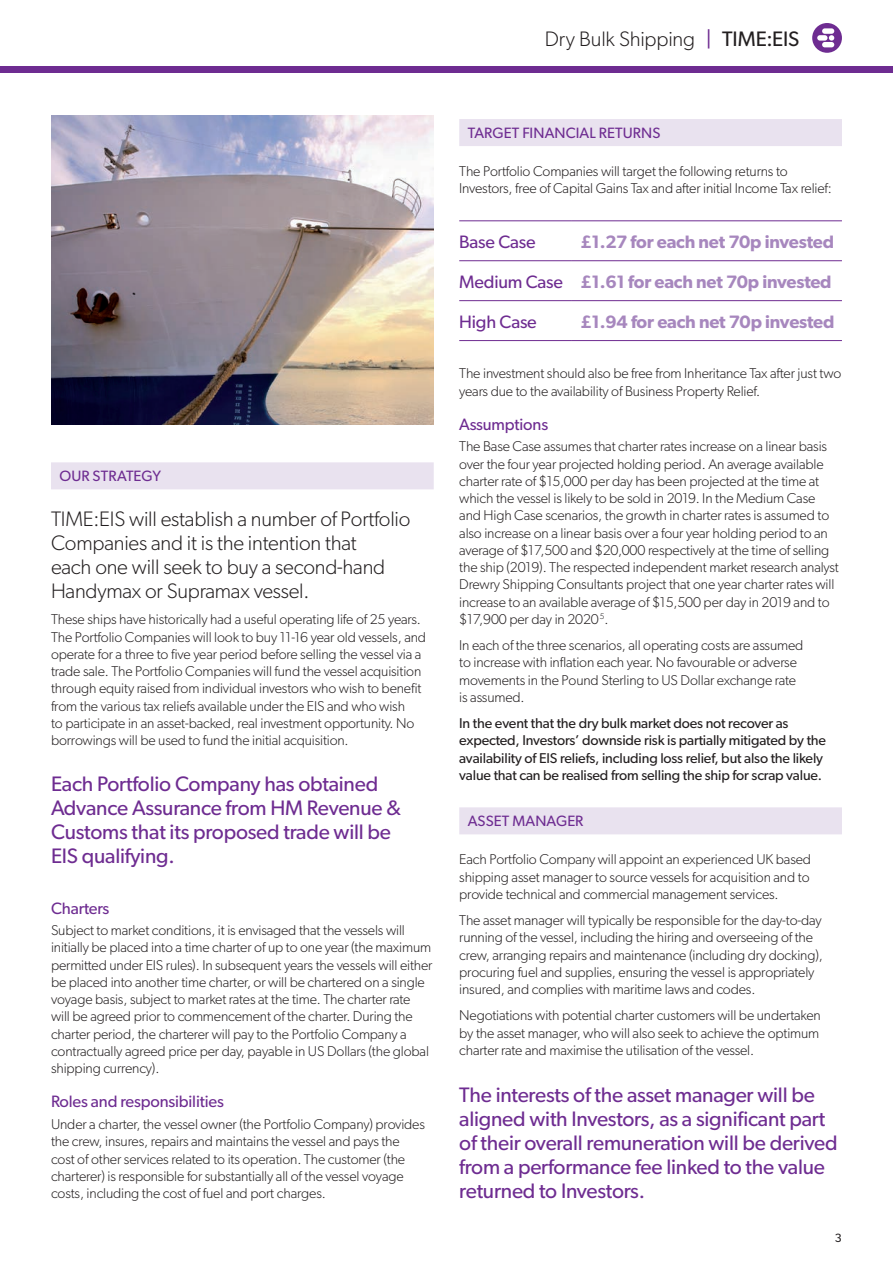
<style>
.page{position:relative;width:893px;height:1263px;background:#fff}
.page>*{position:absolute;margin:0;border:0;box-sizing:border-box;transform-origin:0 0}
.Pullout_1{font:21px/24px "Gibson";letter-spacing:-.01em;color:#6e2c91}
.Body_Intro_-_lvl2{font:300 21px/24px "Gibson";letter-spacing:-.01em;color:#231f20}
.Body_-_text{font:600 18px "Gibson";letter-spacing:-.01em;color:#a787be}
.Body_-_text-2{font:18px "Gibson";letter-spacing:-.01em;color:#6e2c91}
.Header_4{font:16.5px "Gibson";letter-spacing:-.01em;color:#6e2c91}
.Header_1_REV{font:15px "Gibson";letter-spacing:.005em;color:#6e2c91}
.Body_-_text-3{font:300 14.25px/17.2px "Gibson";letter-spacing:-.01em;color:#231f20}
.Body_-_text-4{font:14.25px/17.2px "Gibson";letter-spacing:-.01em;color:#231f20}
.Body_-_text-5{font:12px "Gibson";color:#231f20}
.s1{font-weight:400;color:#6e2c91}
.s2{font-weight:400}
</style>
<div class="page">
<div style="left:0;top:66px;width:893px;height:6px;background:#6e2c91"></div>
<div style="left:51px;top:462px;width:383px;height:27px;background:#e9e2ef"></div>
<div style="left:459px;top:119px;width:383px;height:27px;background:#e9e2ef"></div>
<div style="left:459px;top:807px;width:383px;height:27px;background:#e9e2ef"></div>
<hr style="left:459px;top:221px;width:113px;height:1px;background:#6e2c91">
<hr style="left:572px;top:221px;width:270px;height:1px;background:#6e2c91">
<hr style="left:459px;top:260px;width:113px;height:1px;background:#6e2c91">
<hr style="left:572px;top:260px;width:270px;height:1px;background:#6e2c91">
<hr style="left:459px;top:300px;width:113px;height:1px;background:#6e2c91">
<hr style="left:572px;top:300px;width:270px;height:1px;background:#6e2c91">
<hr style="left:459px;top:340px;width:113px;height:1px;background:#6e2c91">
<hr style="left:572px;top:340px;width:270px;height:1px;background:#6e2c91">
<img style="left:51px;top:116px;width:383px;height:308px">
<svg style="left:812px;top:23px;width:30px;height:30px"></svg>
<h1 class="Body_Intro_-_lvl2" style="left:545px;top:27px;width:256px">Dry Bulk Shipping <span class="s1">|</span> <span class="s2">TIME:EIS</span></h1>
<p class="Header_1_REV" style="left:60px;top:467px;width:103px">OUR STRATEGY</p>
<p class="Body_Intro_-_lvl2" style="left:51px;top:507px;width:361px">TIME:EIS will establish a number of Portfolio Companies and it is the intention that<br>each one will seek to buy a second-hand Handymax or Supramax vessel.</p>
<p class="Body_-_text-3" style="left:51px;top:611px;width:377px">These ships have historically had a useful operating life of 25 years.<br>The Portfolio Companies will look to buy 11-16 year old vessels, and operate for a three to five year period before selling the vessel via a trade sale. The Portfolio Companies will fund the vessel acquisition through equity raised from individual investors who wish to benefit from the various tax reliefs available under the EIS and who wish<br>to participate in an asset-backed, real investment opportunity. No borrowings will be used to fund the initial acquisition.</p>
<p class="Pullout_1" style="left:51px;top:771px;width:351px">Each Portfolio Company has obtained<br>Advance Assurance from HM Revenue &amp;<br>Customs that its proposed trade will be<br>EIS qualifying.</p>
<p class="Header_4" style="left:51px;top:898px;width:60px">Charters</p>
<p class="Body_-_text-3" style="left:51px;top:921px;width:383px">Subject to market conditions, it is envisaged that the vessels will initially be placed into a time charter of up to one year (the maximum permitted under EIS rules). In subsequent years the vessels will either be placed into another time charter, or will be chartered on a single voyage basis, subject to market rates at the time. The charter rate will be agreed prior to commencement of the charter. During the charter period, the charterer will pay to the Portfolio Company a contractually agreed price per day, payable in US Dollars (the global shipping currency).</p>
<p class="Header_4" style="left:51px;top:1092px;width:174px">Roles and responsibilities</p>
<p class="Body_-_text-3" style="left:51px;top:1115px;width:375px">Under a charter, the vessel owner (the Portfolio Company) provides the crew, insures, repairs and maintains the vessel and pays the cost of other services related to its operation. The customer (the charterer) is responsible for substantially all of the vessel voyage costs, including the cost of fuel and port charges.</p>
<p class="Header_1_REV" style="left:468px;top:123px;width:194px">TARGET FINANCIAL RETURNS</p>
<p class="Body_-_text-3" style="left:459px;top:162px;width:374px">The Portfolio Companies will target the following returns to<br>Investors, free of Capital Gains Tax and after initial Income Tax relief:</p>
<p class="Body_-_text-2" style="left:459px;top:231px;width:78px">Base Case</p>
<p class="Body_-_text" style="left:580px;top:231px;width:255px">£1.27 for each net 70p invested</p>
<p class="Body_-_text-2" style="left:459px;top:271px;width:105px">Medium Case</p>
<p class="Body_-_text" style="left:580px;top:271px;width:253px">£1.61 for each net 70p invested</p>
<p class="Body_-_text-2" style="left:459px;top:311px;width:79px">High Case</p>
<p class="Body_-_text" style="left:580px;top:311px;width:256px">£1.94 for each net 70p invested</p>
<p class="Body_-_text-3" style="left:459px;top:365px;width:384px">The investment should also be free from Inheritance Tax after just two years due to the availability of Business Property Relief.</p>
<p class="Header_4" style="left:459px;top:414px;width:90px">Assumptions</p>
<p class="Body_-_text-3" style="left:459px;top:438px;width:381px">The Base Case assumes that charter rates increase on a linear basis over the four year projected holding period. An average available charter rate of $15,000 per day has been projected at the time at which the vessel is likely to be sold in 2019. In the Medium Case and High Case scenarios, the growth in charter rates is assumed to also increase on a linear basis over a four year holding period to an average of $17,500 and $20,000 respectively at the time of selling the ship (2019). The respected independent market research analyst Drewry Shipping Consultants project that one year charter rates will increase to an available average of $15,500 per day in 2019 and to $17,900 per day in 2020<sup>5</sup>.</p>
<p class="Body_-_text-3" style="left:459px;top:636px;width:346px">In each of the three scenarios, all operating costs are assumed to increase with inflation each year. No favourable or adverse movements in the Pound Sterling to US Dollar exchange rate is assumed.</p>
<p class="Body_-_text-4" style="left:459px;top:714px;width:368px">In the event that the dry bulk market does not recover as expected, Investors’ downside risk is partially mitigated by the availability of EIS reliefs, including loss relief, but also the likely value that can be realised from selling the ship for scrap value.</p>
<p class="Header_1_REV" style="left:468px;top:812px;width:117px">ASSET MANAGER</p>
<p class="Body_-_text-3" style="left:459px;top:851px;width:353px;text-align:justify">Each Portfolio Company will appoint an experienced UK based shipping asset manager to source vessels for acquisition and to provide technical and commercial management services.</p>
<p class="Body_-_text-3" style="left:459px;top:911px;width:365px">The asset manager will typically be responsible for the day-to-day running of the vessel, including the hiring and overseeing of the crew, arranging repairs and maintenance (including dry docking), procuring fuel and supplies, ensuring the vessel is appropriately insured, and complies with maritime laws and codes.</p>
<p class="Body_-_text-3" style="left:459px;top:1007px;width:363px;text-align:justify">Negotiations with potential charter customers will be undertaken by the asset manager, who will also seek to achieve the optimum charter rate and maximise the utilisation of the vessel.</p>
<p class="Pullout_1" style="left:459px;top:1083px;width:380px">The interests of the asset manager will be aligned with Investors, as a significant part of their overall remuneration will be derived from a performance fee linked to the value returned to Investors.</p>
<p class="Body_-_text-5" style="left:835px;top:1230px;width:9px">3</p>
</div>
